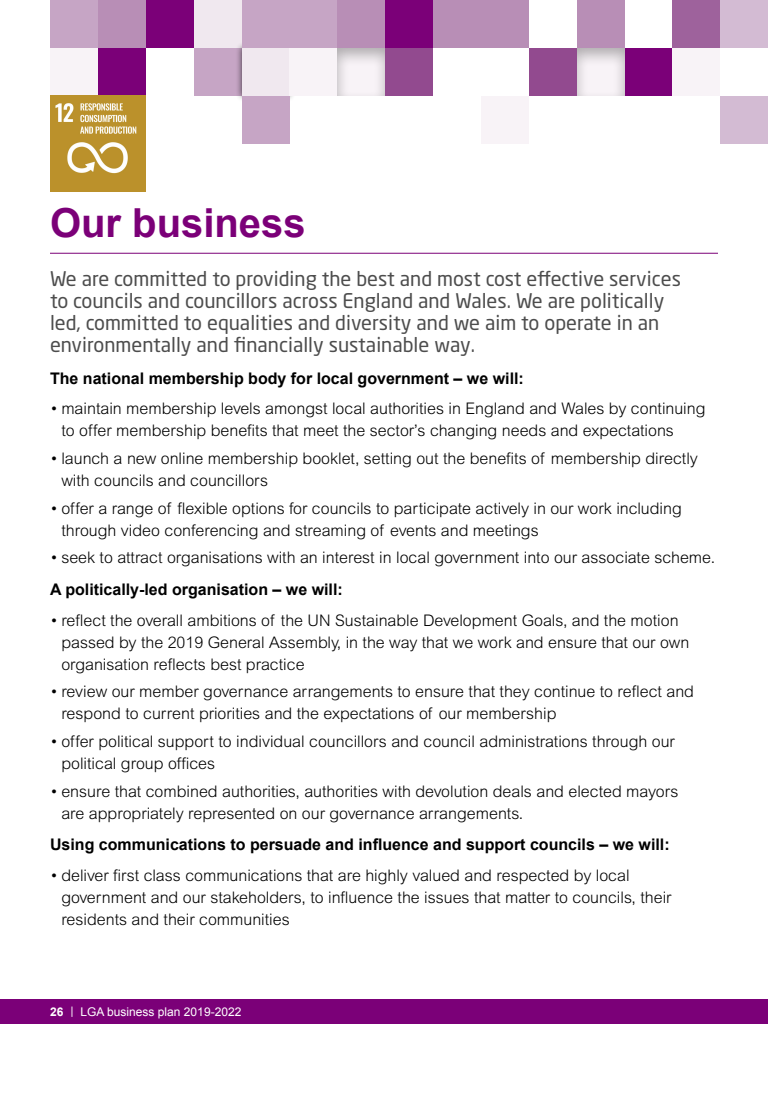
<style>
.page{position:relative;width:768px;height:1094px;background:#fff}
.page>*{position:absolute;margin:0;border:0;box-sizing:border-box;transform-origin:0 0}
.A4_Heading{font:700 40px "Arial";color:#7b0078}
.A4_Intro_paragraph{font:20px/22px "Neo Sans Std";color:#4d4d4d}
.t1{font:300 16px/22px "Arial MT Std";color:#000}
.bullet_title{font:700 16px "Arial";color:#000}
.t2{font:12px "Arial";color:#fff}
.s1{font-weight:700}
.s2{font-family:"DIN"}
</style>
<div class="page">
<div style="left:0;top:999px;width:768px;height:25px;background:#7b0078"></div>
<div style="left:50px;top:0;width:48px;height:48px;background:#c6a5c5"></div>
<div style="left:146px;top:0;width:48px;height:48px;background:#7b0078"></div>
<div style="left:98px;top:48px;width:48px;height:48px;background:#7b0078"></div>
<div style="left:98px;top:0;width:48px;height:48px;background:#b88eb6"></div>
<div style="left:50px;top:48px;width:48px;height:48px;background:#f8f3f7"></div>
<div style="left:194px;top:48px;width:48px;height:48px;background:#c6a5c5"></div>
<div style="left:194px;top:0;width:48px;height:48px;background:#f0e8ef"></div>
<div style="left:235px;top:41px;width:61px;height:61px;background:#000;opacity:.6"></div>
<div style="left:242px;top:48px;width:48px;height:48px;background:#f0e8ef"></div>
<div style="left:290px;top:48px;width:47px;height:48px;background:#f8f3f7"></div>
<div style="left:242px;top:0;width:48px;height:48px;background:#c6a5c5"></div>
<div style="left:385px;top:0;width:48px;height:48px;background:#7b0078"></div>
<div style="left:290px;top:0;width:47px;height:48px;background:#c6a5c5"></div>
<div style="left:337px;top:0;width:48px;height:48px;background:#b88eb6"></div>
<div style="left:385px;top:48px;width:48px;height:48px;background:#924a8f"></div>
<div style="left:433px;top:0;width:48px;height:48px;background:#b88eb6"></div>
<div style="left:481px;top:0;width:48px;height:48px;background:#b88eb6"></div>
<div style="left:624px;top:48px;width:48px;height:48px;background:#7b0078"></div>
<div style="left:529px;top:48px;width:48px;height:48px;background:#924a8f"></div>
<div style="left:577px;top:0;width:47px;height:48px;background:#b88eb6"></div>
<div style="left:242px;top:96px;width:48px;height:48px;background:#c6a5c5"></div>
<div style="left:481px;top:96px;width:48px;height:48px;background:#f8f3f7"></div>
<div style="left:672px;top:0;width:48px;height:48px;background:#9e629c"></div>
<div style="left:720px;top:0;width:48px;height:48px;background:#d3bbd3"></div>
<div style="left:672px;top:48px;width:48px;height:48px;background:#f8f3f7"></div>
<div style="left:720px;top:96px;width:48px;height:48px;background:#d3bbd3"></div>
<div style="left:329px;top:41px;width:65px;height:56px;background:#000;opacity:.3"></div>
<div style="left:569px;top:41px;width:64px;height:56px;background:#000;opacity:.3"></div>
<hr style="left:50px;top:253px;width:668px;height:1px;background:#7b0078">
<img style="left:50px;top:96px;width:96px;height:95px">
<p class="A4_Heading" style="left:50px;top:197px;width:257px">Our business</p>
<p class="A4_Intro_paragraph" style="left:50px;top:268px;width:633px">We are committed to providing the best and most cost effective services to councils and councillors across England and Wales. We are politically led, committed to equalities and diversity and we aim to operate in an environmentally and financially sustainable way.</p>
<p class="bullet_title" style="left:50px;top:368px;width:475px">The national membership body for local government – we will:</p>
<p class="t1" style="left:61px;top:398px;width:646px;text-indent:-11px">• maintain membership levels amongst local authorities in England and Wales by continuing to offer membership benefits that meet the sector’s changing needs and expectations</p>
<p class="t1" style="left:61px;top:447px;width:638px;text-indent:-11px">• launch a new online membership booklet, setting out the benefits of membership directly with councils and councillors</p>
<p class="t1" style="left:61px;top:497px;width:622px;text-indent:-11px">• offer a range of flexible options for councils to participate actively in our work including through video conferencing and streaming of events and meetings</p>
<p class="t1" style="left:50px;top:547px;width:667px">• seek to attract organisations with an interest in local government into our associate scheme.</p>
<p class="bullet_title" style="left:50px;top:579px;width:294px">A politically-led organisation – we will:</p>
<p class="t1" style="left:61px;top:609px;width:630px;text-indent:-11px">• reflect the overall ambitions of the UN Sustainable Development Goals, and the motion passed by the 2019 General Assembly, in the way that we work and ensure that our own organisation reflects best practice</p>
<p class="t1" style="left:61px;top:681px;width:634px;text-indent:-11px">• review our member governance arrangements to ensure that they continue to reflect and respond to current priorities and the expectations of our membership</p>
<p class="t1" style="left:61px;top:730px;width:615px;text-indent:-11px">• offer political support to individual councillors and council administrations through our political group offices</p>
<p class="t1" style="left:61px;top:780px;width:619px;text-indent:-11px">• ensure that combined authorities, authorities with devolution deals and elected mayors are appropriately represented on our governance arrangements.</p>
<p class="bullet_title" style="left:50px;top:834px;width:621px">Using communications to persuade and influence and support councils – we will:</p>
<p class="t1" style="left:61px;top:864px;width:612px;text-indent:-11px">• deliver first class communications that are highly valued and respected by local government and our stakeholders, to influence the issues that matter to councils, their residents and their communities</p>
<p class="t2" style="left:50px;top:1004px;width:193px"><span class="s1">26</span> <span class="s2">|</span> LGA business plan 2019-2022</p>
</div>
